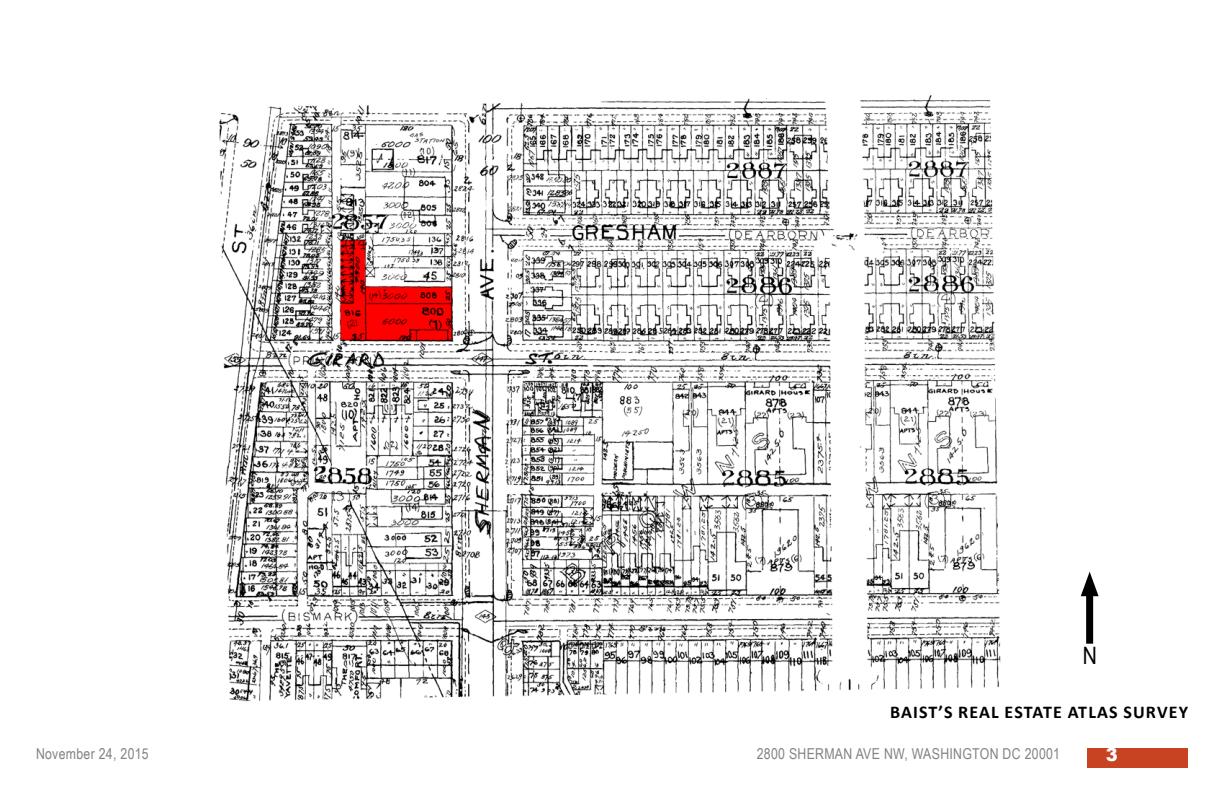
<style>
.page{position:relative;width:1224px;height:792px;background:#fff}
.page>*{position:absolute;margin:0;border:0;box-sizing:border-box;transform-origin:0 0}
.t1{font:24px "Arial Narrow";color:#000}
.t2{font:700 18px "Calibri";letter-spacing:.065em;color:#000}
.t3{font:900 18px "Arial";color:#fff}
.t4{font:15px "Arial Narrow";letter-spacing:.02em;color:#808285}
</style>
<div class="page">
<div style="left:1087px;top:748px;width:101px;height:20px;background:#c74321"></div>
<div style="left:1086px;top:586px;width:7px;height:58px;background:#000"></div>
<svg style="left:1081px;top:572px;width:18px;height:24px"></svg>
<img style="left:219px;top:95px;width:782px;height:606px">
<h1 class="t1" style="left:1083px;top:638px;width:16px">N</h1>
<p class="t2" style="left:890px;top:700px;width:300px">BAIST’S REAL ESTATE ATLAS SURVEY</p>
<p class="t4" style="left:36px;top:743px;width:114px">November 24, 2015</p>
<p class="t4" style="left:757px;top:743px;width:305px">2800 SHERMAN AVE NW, WASHINGTON DC 20001</p>
<p class="t3" style="left:1106px;top:742px;width:14px">3</p>
</div>
